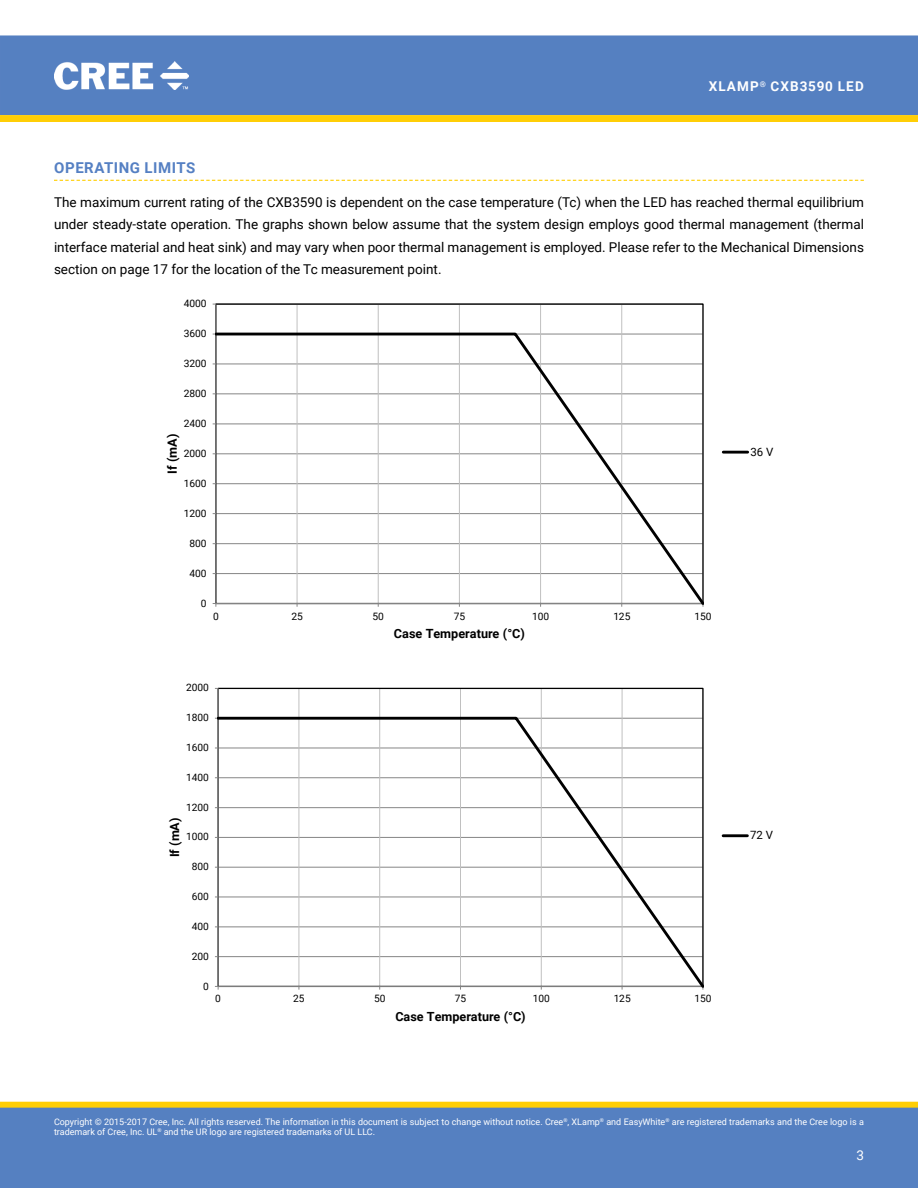
<style>
.page{position:relative;width:918px;height:1188px;background:#fff}
.page>*{position:absolute;margin:0;border:0;box-sizing:border-box;transform-origin:0 0}
.t1{font:700 15px "Roboto";letter-spacing:.035em;color:#5580c3}
.t2{font:13.5px/22.5px "Roboto";color:#000;text-align:justify}
.t3{font:700 13.5px "Roboto";letter-spacing:.085em;color:#fff}
.t4{font:13.5px "Roboto";color:#fff}
.t5{font:700 12.6px "Roboto";color:#000}
.t6{font:11.4px "Roboto";color:#000}
.t7{font:10.2px "Roboto";letter-spacing:-.01em;color:#000}
.t8{font:9px/10.8px "Roboto";color:#fff}
</style>
<div class="page">
<div style="left:0;top:35px;width:918px;height:80px;background:#5580c1"></div>
<img style="left:55px;top:62px;width:134px;height:28px">
<div style="left:1px;top:1102px;width:916px;height:6px;background:#ffce06"></div>
<div style="left:0;top:1102px;width:918px;height:6px;border:1px solid #ffce06"></div>
<div style="left:0;top:1108px;width:918px;height:80px;background:#5580c1"></div>
<svg style="left:0;top:115px;width:918px;height:7px;background:#fece08"></svg>
<svg style="left:54px;top:180px;width:810px;height:1px"></svg>
<hr style="left:297px;top:304px;width:1px;height:300px;background:#c0c0c0">
<hr style="left:378px;top:304px;width:1px;height:300px;background:#c0c0c0">
<hr style="left:459px;top:304px;width:1px;height:300px;background:#c0c0c0">
<hr style="left:540px;top:304px;width:1px;height:300px;background:#c0c0c0">
<hr style="left:621px;top:304px;width:1px;height:300px;background:#c0c0c0">
<hr style="left:215px;top:304px;width:1px;height:300px;background:#868686">
<svg style="left:216px;top:331px;width:488px;height:273px"></svg>
<hr style="left:723px;top:451px;width:25px;height:3px;background:#000">
<hr style="left:298px;top:688px;width:1px;height:298px;background:#c0c0c0">
<hr style="left:379px;top:688px;width:1px;height:298px;background:#c0c0c0">
<hr style="left:460px;top:688px;width:1px;height:298px;background:#c0c0c0">
<hr style="left:541px;top:688px;width:1px;height:298px;background:#c0c0c0">
<hr style="left:622px;top:688px;width:1px;height:298px;background:#c0c0c0">
<hr style="left:218px;top:688px;width:1px;height:298px;background:#868686">
<svg style="left:218px;top:715px;width:486px;height:272px"></svg>
<hr style="left:723px;top:834px;width:24px;height:3px;background:#000">
<p class="t3" style="left:709px;top:77px;width:157px">XLamp<sup>®</sup> CXB3590 LED</p>
<p class="t1" style="left:54px;top:157px;width:11px">Ope</p>
<p class="t1" style="left:84px;top:157px;width:112px">rating Limits</p>
<p class="t2" style="left:54px;top:190px;width:812px">The maximum current rating of the CXB3590 is dependent on the case temperature (Tc) when the LED has reached thermal equilibrium under steady-state operation. The graphs shown below assume that the system design employs good thermal management (thermal interface material and heat sink) and may vary when poor thermal management is employed. Please refer to the Mechanical Dimensions section on page 17 for the location of the Tc measurement point.</p>
<p class="t7" style="left:184px;top:296px;width:24px">4000</p>
<p class="t7" style="left:184px;top:326px;width:24px">3600</p>
<p class="t7" style="left:184px;top:356px;width:24px">3200</p>
<p class="t7" style="left:184px;top:386px;width:24px">2800</p>
<p class="t7" style="left:184px;top:416px;width:24px">2400</p>
<p class="t5" style="left:163px;top:474px;width:41px;rotate:-90deg">If (mA)</p>
<p class="t7" style="left:184px;top:446px;width:24px">2000</p>
<p class="t7" style="left:184px;top:476px;width:24px">1600</p>
<p class="t7" style="left:184px;top:506px;width:24px">1200</p>
<p class="t7" style="left:189px;top:536px;width:19px">800</p>
<p class="t7" style="left:189px;top:566px;width:19px">400</p>
<p class="t7" style="left:201px;top:596px;width:7px">0</p>
<p class="t7" style="left:213px;top:609px;width:7px">0</p>
<p class="t7" style="left:291px;top:609px;width:13px">25</p>
<p class="t7" style="left:373px;top:609px;width:13px">50</p>
<p class="t7" style="left:454px;top:609px;width:13px">75</p>
<p class="t7" style="left:532px;top:609px;width:19px">100</p>
<p class="t7" style="left:613px;top:609px;width:19px">125</p>
<p class="t7" style="left:695px;top:609px;width:19px">150</p>
<p class="t7" style="left:186px;top:681px;width:24px">2000</p>
<p class="t7" style="left:186px;top:710px;width:24px">1800</p>
<p class="t7" style="left:186px;top:740px;width:24px">1600</p>
<p class="t7" style="left:186px;top:770px;width:24px">1400</p>
<p class="t7" style="left:186px;top:800px;width:24px">1200</p>
<p class="t5" style="left:166px;top:857px;width:41px;rotate:-90deg">If (mA)</p>
<p class="t7" style="left:186px;top:830px;width:24px">1000</p>
<p class="t7" style="left:192px;top:859px;width:19px">800</p>
<p class="t7" style="left:192px;top:889px;width:19px">600</p>
<p class="t7" style="left:192px;top:919px;width:19px">400</p>
<p class="t7" style="left:192px;top:949px;width:19px">200</p>
<p class="t7" style="left:203px;top:979px;width:7px">0</p>
<p class="t5" style="left:394px;top:625px;width:132px">Case Temperature (°C)</p>
<p class="t7" style="left:215px;top:992px;width:7px">0</p>
<p class="t7" style="left:293px;top:992px;width:13px">25</p>
<p class="t7" style="left:374px;top:992px;width:13px">50</p>
<p class="t7" style="left:455px;top:992px;width:13px">75</p>
<p class="t7" style="left:533px;top:992px;width:19px">100</p>
<p class="t7" style="left:614px;top:992px;width:19px">125</p>
<p class="t7" style="left:695px;top:992px;width:19px">150</p>
<p class="t5" style="left:395px;top:1008px;width:132px">Case Temperature (°C)</p>
<p class="t6" style="left:750px;top:444px;width:24px">36 V</p>
<p class="t6" style="left:750px;top:827px;width:24px">72 V</p>
<p class="t8" style="left:54px;top:1116px;width:811px">Copyright © 2015-2017 Cree, Inc. All rights reserved. The information in this document is subject to change without notice. Cree<sup>®</sup>, XLamp<sup>®</sup> and EasyWhite<sup>®</sup> are registered trademarks and the Cree logo is a trademark of Cree, Inc. UL<sup>®</sup> and the UR logo are registered trademarks of UL LLC.</p>
<p class="t4" style="left:856px;top:1145px;width:9px">3</p>
</div>
